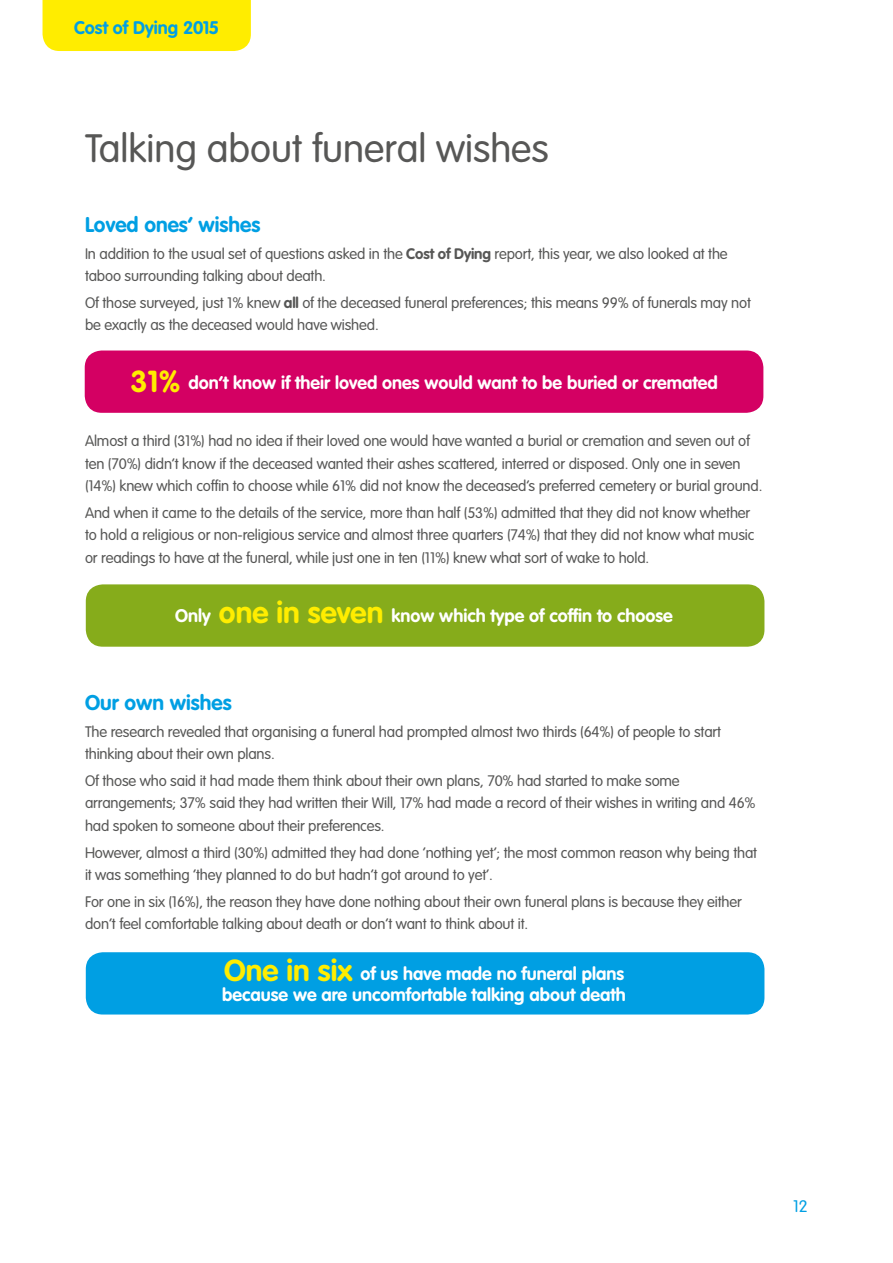
<style>
.page{position:relative;width:893px;height:1263px;background:#fff}
.page>*{position:absolute;margin:0;border:0;box-sizing:border-box;transform-origin:0 0}
.t1{font:300 39px "VAG Rounded Std";color:#575756}
.t2{font:700 21px "VAG Rounded Std";color:#009fe3}
.t3{font:700 18px/21px "VAG Rounded Std";color:#fff}
.t4{font:700 18px "VAG Rounded Std";letter-spacing:-.005em;color:#009fe3}
.t5{font:300 16.5px "VAG Rounded Std";color:#009fe3}
.t6{font:300 15px/22.5px "VAG Rounded Std";letter-spacing:-.01em;color:#575756}
.s1{font-weight:700}
.s2{font-size:30px;color:#ffed00}
</style>
<div class="page">
<div style="left:43px;top:0;width:208px;height:51px;background:#ffed00"></div>
<div style="left:85px;top:350px;width:678px;height:63px;background:#d40063;border-radius:17px"></div>
<div style="left:86px;top:584px;width:678px;height:63px;background:#86ac1b;border-radius:17px"></div>
<div style="left:86px;top:952px;width:678px;height:62px;background:#009fe3;border-radius:17px"></div>
<p class="t4" style="left:74px;top:17px;width:147px">Cost of Dying 2015</p>
<h1 class="t1" style="left:85px;top:126px;width:465px">Talking about funeral wishes</h1>
<h2 class="t2" style="left:85px;top:212px;width:177px">Loved ones’ wishes</h2>
<p class="t6" style="left:85px;top:243px;width:644px">In addition to the usual set of questions asked in the <span class="s1">Cost of Dying</span> report, this year, we also looked at the taboo surrounding talking about death.</p>
<p class="t6" style="left:85px;top:292px;width:667px">Of those surveyed, just 1% knew <span class="s1">all</span> of the deceased funeral preferences; this means 99% of funerals may not be exactly as the deceased would have wished.</p>
<p class="t3" style="left:130px;top:373px;width:589px"><span class="s2">31%</span> don’t know if their loved ones would want to be buried or cremated</p>
<p class="t6" style="left:85px;top:430px;width:679px">Almost a third (31%) had no idea if their loved one would have wanted a burial or cremation and seven out of ten (70%) didn’t know if the deceased wanted their ashes scattered, interred or disposed. Only one in seven (14%) knew which coffin to choose while 61% did not know the deceased’s preferred cemetery or burial ground.</p>
<p class="t6" style="left:85px;top:502px;width:671px">And when it came to the details of the service, more than half (53%) admitted that they did not know whether to hold a religious or non-religious service and almost three quarters (74%) that they did not know what music or readings to have at the funeral, while just one in ten (11%) knew what sort of wake to hold.</p>
<p class="t3" style="left:175px;top:605px;width:499px">Only <span class="s2">one in seven</span> know which type of coffin to choose</p>
<h2 class="t2" style="left:85px;top:690px;width:148px">Our own wishes</h2>
<p class="t6" style="left:85px;top:721px;width:637px">The research revealed that organising a funeral had prompted almost two thirds (64%) of people to start thinking about their own plans.</p>
<p class="t6" style="left:85px;top:770px;width:672px">Of those who said it had made them think about their own plans, 70% had started to make some arrangements; 37% said they had written their Will, 17% had made a record of their wishes in writing and 46% had spoken to someone about their preferences.</p>
<p class="t6" style="left:85px;top:842px;width:674px">However, almost a third (30%) admitted they had done ‘nothing yet’; the most common reason why being that it was something ‘they planned to do but hadn’t got around to yet’.</p>
<p class="t6" style="left:85px;top:891px;width:658px">For one in six (16%), the reason they have done nothing about their own funeral plans is because they either don’t feel comfortable talking about death or don’t want to think about it.</p>
<p class="t3" style="left:222px;top:964px;width:405px"><span class="s2">One in six</span> of us have made no funeral plans because we are uncomfortable talking about death</p>
<p class="t5" style="left:793px;top:1197px;width:16px">12</p>
</div>
